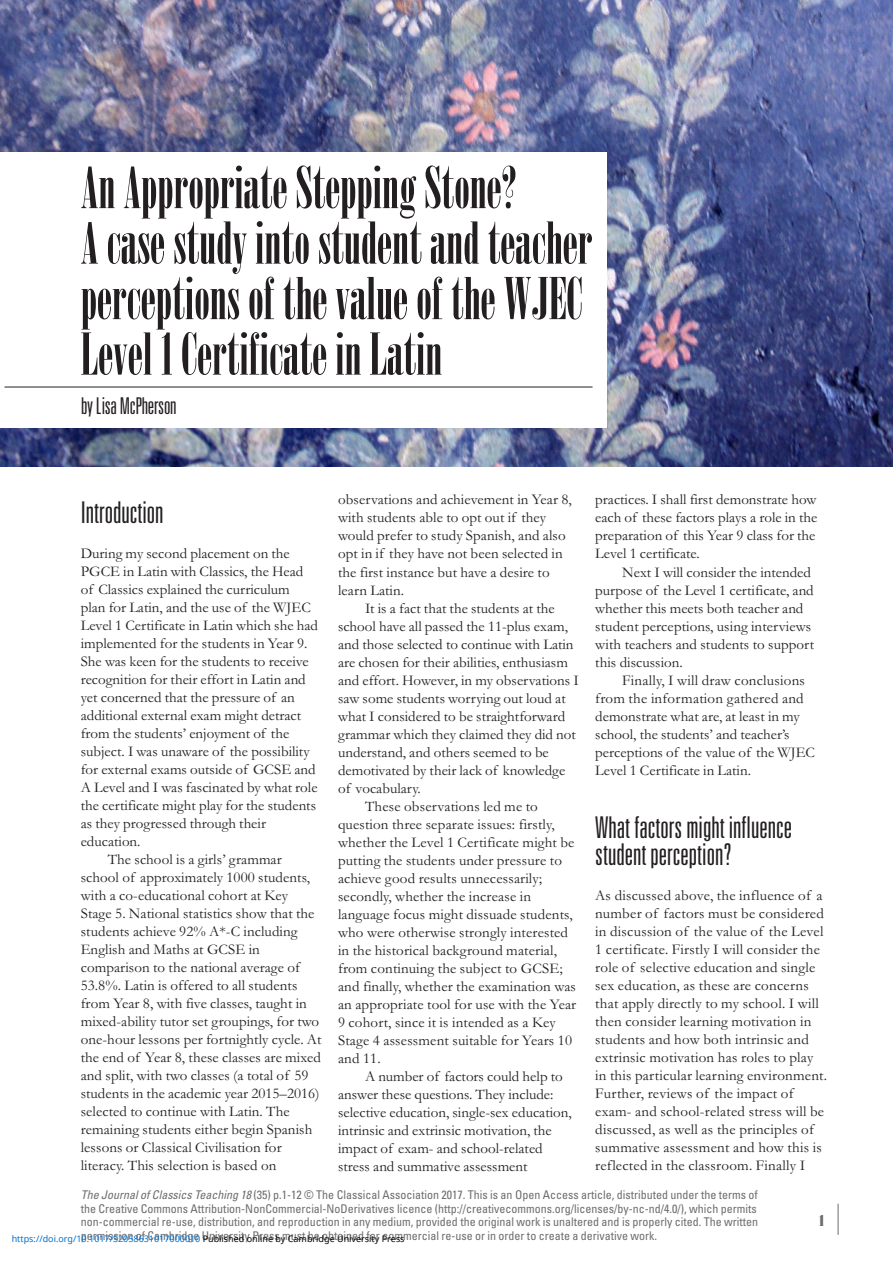
<style>
.page{position:relative;width:893px;height:1263px;background:#fff}
.page>*{position:absolute;margin:0;border:0;box-sizing:border-box;transform-origin:0 0}
.t1{font:57.45px/55.5px "Onyx";color:#231f20}
.t2{font:300 ultra-condensed 30px/27px "Univers LT Std";color:#231f20}
.t3{font:300 ultra-condensed 23.1px "Univers LT Std";letter-spacing:-.01em;color:#231f20}
.t4{font:15px/18px "Garamond";letter-spacing:.005em;color:#231f20}
.t5{font:15px "Onyx MT Std";color:#6c6d70;scale:2 1}
.t6{font:condensed 12px/13.5px "Univers LT Std";color:#6c6d70}
.t7{font:9px "Noto Sans";color:#0172cf}
.s1{font-style:italic}
.s2{color:#000}
</style>
<div class="page">
<img style="left:0;top:0;width:893px;height:467px">
<hr style="left:838px;top:1204px;width:1px;height:31px;background:#6c6d70">
<div style="left:0;top:152px;width:606px;height:275px;background:#fff"></div>
<hr style="left:4px;top:387px;width:588px;height:1px;background:#231f20">
<h1 class="t1" style="left:81px;top:160px;width:513px">An Appropriate Stepping Stone?<br>Acase study into student and teacher perceptions of the value of the WJEC Level 1 Certificate in Latin</h1>
<h3 class="t3" style="left:81px;top:393px;width:97px">by Lisa McPherson</h3>
<h2 class="t2" style="left:81px;top:499px;width:84px">Introduction</h2>
<p class="t4" style="left:81px;top:545px;width:211px">During my second placement on the</p>
<p class="t4" style="left:81px;top:563px;width:224px">PGCE in Latin with Classics, the Head</p>
<p class="t4" style="left:81px;top:581px;width:211px">of Classics explained the curriculum</p>
<p class="t4" style="left:81px;top:599px;width:232px">plan for Latin, and the use of the WJEC</p>
<p class="t4" style="left:81px;top:617px;width:239px">Level 1 Certificate in Latin which she had</p>
<p class="t4" style="left:81px;top:635px;width:228px">implemented for the students in Year 9.</p>
<p class="t4" style="left:81px;top:653px;width:229px">She was keen for the students to receive</p>
<p class="t4" style="left:81px;top:671px;width:227px">recognition for their effort in Latin and</p>
<p class="t4" style="left:81px;top:689px;width:216px">yet concerned that the pressure of an</p>
<p class="t4" style="left:81px;top:707px;width:222px">additional external exam might detract</p>
<p class="t4" style="left:81px;top:725px;width:210px">from the students’ enjoyment of the</p>
<p class="t4" style="left:81px;top:743px;width:230px">subject. I was unaware of the possibility</p>
<p class="t4" style="left:81px;top:761px;width:236px">for external exams outside of GCSE and</p>
<p class="t4" style="left:81px;top:779px;width:238px">A Level and I was fascinated by what role</p>
<p class="t4" style="left:81px;top:797px;width:237px">the certificate might play for the students</p>
<p class="t4" style="left:81px;top:815px;width:187px">as they progressed through their</p>
<p class="t4" style="left:81px;top:833px;width:61px">education.</p>
<p class="t4" style="left:108px;top:851px;width:176px">The school is a girls’ grammar</p>
<p class="t4" style="left:81px;top:869px;width:231px">school of approximately 1000 students,</p>
<p class="t4" style="left:81px;top:887px;width:209px">with a co-educational cohort at Key</p>
<p class="t4" style="left:81px;top:905px;width:235px">Stage 5. National statistics show that the</p>
<p class="t4" style="left:81px;top:923px;width:218px">students achieve 92% A*-C including</p>
<p class="t4" style="left:81px;top:941px;width:181px">English and Maths at GCSE in</p>
<p class="t4" style="left:81px;top:959px;width:221px">comparison to the national average of</p>
<p class="t4" style="left:81px;top:977px;width:218px">53.8%. Latin is offered to all students</p>
<p class="t4" style="left:81px;top:995px;width:228px">from Year 8, with five classes, taught in</p>
<p class="t4" style="left:81px;top:1013px;width:240px">mixed-ability tutor set groupings, for two</p>
<p class="t4" style="left:81px;top:1031px;width:242px">one-hour lessons per fortnightly cycle. At</p>
<p class="t4" style="left:81px;top:1049px;width:242px">the end of Year 8, these classes are mixed</p>
<p class="t4" style="left:81px;top:1067px;width:229px">and split, with two classes (a total of 59</p>
<p class="t4" style="left:81px;top:1085px;width:240px">students in the academic year 2015–2016)</p>
<p class="t4" style="left:81px;top:1103px;width:211px">selected to continue with Latin. The</p>
<p class="t4" style="left:81px;top:1121px;width:233px">remaining students either begin Spanish</p>
<p class="t4" style="left:81px;top:1139px;width:202px">lessons or Classical Civilisation for</p>
<p class="t4" style="left:81px;top:1157px;width:197px">literacy. This selection is based on</p>
<p class="t4" style="left:338px;top:491px;width:235px">observations and achievement in Year 8, with students able to opt out if they would prefer to study Spanish, and also opt in if they have not been selected in the first instance but have a desire to learn Latin.</p>
<p class="t4" style="left:365px;top:599px;width:191px">It is a fact that the students at the</p>
<p class="t4" style="left:338px;top:617px;width:231px">school have all passed the 11-plus exam,</p>
<p class="t4" style="left:338px;top:635px;width:237px">and those selected to continue with Latin</p>
<p class="t4" style="left:338px;top:653px;width:231px">are chosen for their abilities, enthusiasm</p>
<p class="t4" style="left:338px;top:671px;width:242px">and effort. However, in my observations I</p>
<p class="t4" style="left:338px;top:689px;width:229px">saw some students worrying out loud at</p>
<p class="t4" style="left:338px;top:707px;width:229px">what I considered to be straightforward</p>
<p class="t4" style="left:338px;top:725px;width:239px">grammar which they claimed they did not</p>
<p class="t4" style="left:338px;top:743px;width:212px">understand, and others seemed to be</p>
<p class="t4" style="left:338px;top:761px;width:229px">demotivated by their lack of knowledge</p>
<p class="t4" style="left:338px;top:779px;width:84px">of vocabulary.</p>
<p class="t4" style="left:365px;top:797px;width:174px">These observations led me to</p>
<p class="t4" style="left:338px;top:815px;width:218px">question three separate issues: firstly,</p>
<p class="t4" style="left:338px;top:833px;width:238px">whether the Level 1 Certificate might be</p>
<p class="t4" style="left:338px;top:851px;width:225px">putting the students under pressure to</p>
<p class="t4" style="left:338px;top:869px;width:206px">achieve good results unnecessarily;</p>
<p class="t4" style="left:338px;top:887px;width:194px">secondly, whether the increase in</p>
<p class="t4" style="left:338px;top:905px;width:236px">language focus might dissuade students,</p>
<p class="t4" style="left:338px;top:923px;width:232px">who were otherwise strongly interested</p>
<p class="t4" style="left:338px;top:941px;width:221px">in the historical background material,</p>
<p class="t4" style="left:338px;top:959px;width:226px">from continuing the subject to GCSE;</p>
<p class="t4" style="left:338px;top:977px;width:240px">and finally, whether the examination was</p>
<p class="t4" style="left:338px;top:995px;width:240px">an appropriate tool for use with the Year</p>
<p class="t4" style="left:338px;top:1013px;width:219px">9 cohort, since it is intended as a Key</p>
<p class="t4" style="left:338px;top:1031px;width:236px">Stage 4 assessment suitable for Years 10</p>
<p class="t4" style="left:338px;top:1049px;width:44px">and 11.</p>
<p class="t4" style="left:365px;top:1067px;width:199px">A number of factors could help to</p>
<p class="t4" style="left:338px;top:1085px;width:217px">answer these questions. They include:</p>
<p class="t4" style="left:338px;top:1103px;width:235px">selective education, single-sex education,</p>
<p class="t4" style="left:338px;top:1121px;width:215px">intrinsic and extrinsic motivation, the</p>
<p class="t4" style="left:338px;top:1139px;width:206px">impact of exam- and school-related</p>
<p class="t4" style="left:338px;top:1157px;width:191px">stress and summative assessment</p>
<p class="t4" style="left:595px;top:491px;width:224px">practices. I shall first demonstrate how each of these factors plays a role in the preparation of this Year 9 class for the Level 1 certificate.</p>
<p class="t4" style="left:595px;top:563px;width:220px;text-indent:27px">Next I will consider the intended purpose of the Level 1 certificate, and whether this meets both teacher and student perceptions, using interviews with teachers and students to support this discussion.</p>
<p class="t4" style="left:595px;top:671px;width:221px;text-indent:27px">Finally, I will draw conclusions from the information gathered and demonstrate what are, at least in my school, the students’ and teacher’s perceptions of the value of the WJEC Level 1 Certificate in Latin.</p>
<h2 class="t2" style="left:595px;top:813px;width:198px">What factors might influence student perception?</h2>
<p class="t4" style="left:595px;top:886px;width:233px">As discussed above, the influence of a number of factors must be considered in discussion of the value of the Level 1 certificate. Firstly I will consider the role of selective education and single sex education, as these are concerns that apply directly to my school. I will then consider learning motivation in students and how both intrinsic and extrinsic motivation has roles to play in this particular learning environment.<br>Further, reviews of the impact of exam- and school-related stress will be discussed, as well as the principles of summative assessment and how this is reflected in the classroom. Finally I</p>
<p class="t6" style="left:81px;top:1188px;width:679px"><span class="s1">The Journal of Classics Teaching 18</span> (35) p.1-12 © The Classical Association 2017. This is an Open Access article, distributed under the terms of the Creative Commons Attribution-NonCommercial-NoDerivatives licence (http://creativecommons.org/licenses/by-nc-nd/4.0/), which permits non-commercial re-use, distribution, and reproduction in any medium, provided the original work is unaltered and is properly cited. The written permission of Cambridge University Press must be obtained for commercial re-use or in order to create a derivative work.</p>
<p class="t7" style="left:12px;top:1232px;width:394px">https://doi.org/10.1017/S2058631017000010 <span class="s2">Published online by Cambridge University Press</span></p>
<p class="t5" style="left:818px;top:1212px;width:5px">1</p>
</div>
